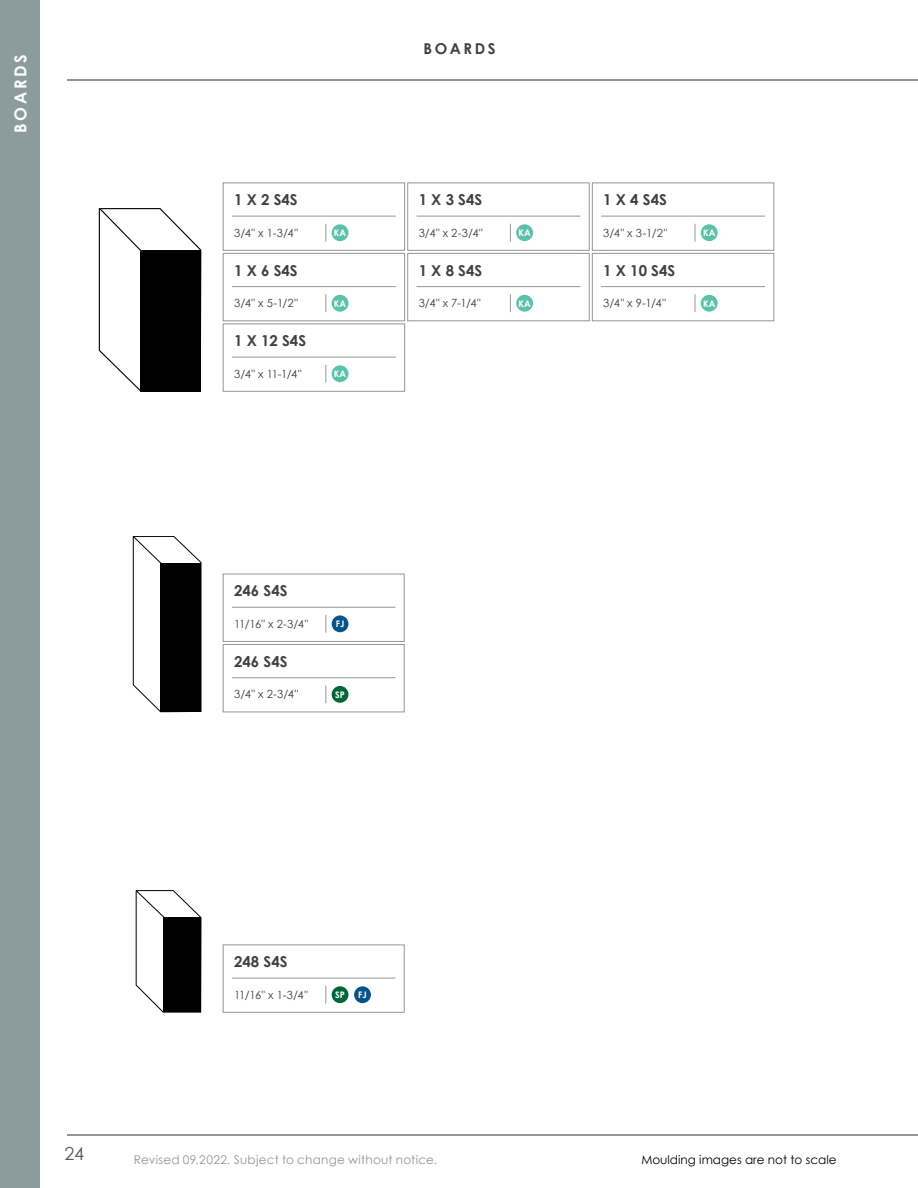
<style>
.page{position:relative;width:918px;height:1188px;background:#fff}
.page>*{position:absolute;margin:0;border:0;box-sizing:border-box;transform-origin:0 0}
.t1{font:18px "Century Gothic";color:#58595b}
.t2{font:700 16.5px "Century Gothic";color:#fff}
.t3{font:700 15px "Century Gothic";color:#414042}
.t4{font:12px "Century Gothic";letter-spacing:.02em;color:#939598}
.t5{font:12px "Century Gothic";color:#000}
.t6{font:11.25px "Century Gothic";letter-spacing:-.095em;color:#414042}
.t7{font:700 9px "Century Gothic";color:#fff}
</style>
<div class="page">
<div style="left:0;top:0;width:40px;height:1188px;background:#8c9c9d"></div>
<hr style="left:68px;top:80px;width:850px;height:1px;background:#939598">
<hr style="left:68px;top:1134px;width:850px;height:1px;background:#939598">
<hr style="left:232px;top:216px;width:164px;height:1px;background:#939598">
<svg style="left:326px;top:224px;width:1px;height:18px"></svg>
<div style="left:332px;top:224px;width:16px;height:17px;background:#5ac2a8;border-radius:50%"></div>
<hr style="left:232px;top:286px;width:164px;height:1px;background:#939598">
<svg style="left:326px;top:294px;width:1px;height:18px"></svg>
<div style="left:332px;top:295px;width:16px;height:17px;background:#5ac2a8;border-radius:50%"></div>
<div style="left:223px;top:253px;width:182px;height:68px;border:1px solid #939598"></div>
<hr style="left:232px;top:357px;width:164px;height:1px;background:#939598">
<svg style="left:326px;top:365px;width:1px;height:18px"></svg>
<div style="left:332px;top:365px;width:16px;height:17px;background:#5ac2a8;border-radius:50%"></div>
<div style="left:223px;top:324px;width:182px;height:68px;border:1px solid #939598"></div>
<hr style="left:417px;top:216px;width:163px;height:1px;background:#939598">
<svg style="left:510px;top:224px;width:1px;height:18px"></svg>
<div style="left:516px;top:224px;width:17px;height:17px;background:#5ac2a8;border-radius:50%"></div>
<hr style="left:417px;top:286px;width:163px;height:1px;background:#939598">
<svg style="left:510px;top:294px;width:1px;height:18px"></svg>
<div style="left:516px;top:295px;width:17px;height:17px;background:#5ac2a8;border-radius:50%"></div>
<div style="left:408px;top:253px;width:181px;height:68px;border:1px solid #939598"></div>
<hr style="left:601px;top:216px;width:164px;height:1px;background:#939598">
<svg style="left:695px;top:224px;width:1px;height:18px"></svg>
<div style="left:701px;top:224px;width:17px;height:17px;background:#5ac2a8;border-radius:50%"></div>
<hr style="left:601px;top:286px;width:164px;height:1px;background:#939598">
<svg style="left:695px;top:294px;width:1px;height:18px"></svg>
<div style="left:701px;top:295px;width:17px;height:17px;background:#5ac2a8;border-radius:50%"></div>
<div style="left:592px;top:253px;width:182px;height:68px;border:1px solid #939598"></div>
<hr style="left:232px;top:677px;width:163px;height:1px;background:#939598">
<svg style="left:326px;top:685px;width:1px;height:18px"></svg>
<div style="left:332px;top:686px;width:16px;height:17px;background:#006838;border-radius:50%"></div>
<div style="left:223px;top:644px;width:181px;height:68px;border:1px solid #939598"></div>
<hr style="left:232px;top:607px;width:163px;height:1px;background:#939598">
<svg style="left:326px;top:615px;width:1px;height:18px"></svg>
<div style="left:332px;top:615px;width:16px;height:17px;background:#05548c;border-radius:50%"></div>
<div style="left:223px;top:574px;width:181px;height:68px;border:1px solid #939598"></div>
<svg style="left:133px;top:536px;width:68px;height:176px"></svg>
<div style="left:160px;top:563px;width:41px;height:149px;background:#000"></div>
<svg style="left:99px;top:208px;width:102px;height:184px"></svg>
<hr style="left:232px;top:978px;width:163px;height:1px;background:#939598">
<svg style="left:326px;top:986px;width:1px;height:18px"></svg>
<div style="left:332px;top:986px;width:16px;height:17px;background:#006838;border-radius:50%"></div>
<div style="left:354px;top:986px;width:17px;height:17px;background:#05548c;border-radius:50%"></div>
<svg style="left:136px;top:890px;width:65px;height:122px"></svg>
<div style="left:163px;top:917px;width:38px;height:95px;background:#000"></div>
<h2 class="t2" style="left:8px;top:133px;width:79px;rotate:-90deg">Boards</h2>
<h3 class="t3" style="left:234px;top:188px;width:65px">1 X 2 S4S</h3>
<p class="t6" style="left:234px;top:225px;width:65px">3/4" x 1-3/4"</p>
<p class="t7" style="left:334px;top:226px;width:14px">KA</p>
<h3 class="t3" style="left:234px;top:259px;width:65px">1 X 6 S4S</h3>
<p class="t6" style="left:234px;top:295px;width:65px">3/4" x 5-1/2"</p>
<p class="t7" style="left:334px;top:297px;width:14px">KA</p>
<h3 class="t3" style="left:234px;top:329px;width:73px">1 X 12 S4S</h3>
<p class="t6" style="left:234px;top:366px;width:69px">3/4" x 11-1/4"</p>
<p class="t7" style="left:334px;top:367px;width:14px">KA</p>
<h3 class="t3" style="left:424px;top:37px;width:74px">BOARDS</h3>
<h3 class="t3" style="left:419px;top:188px;width:65px">1 X 3 S4S</h3>
<p class="t6" style="left:419px;top:225px;width:66px">3/4" x 2-3/4"</p>
<p class="t7" style="left:519px;top:226px;width:14px">KA</p>
<h3 class="t3" style="left:419px;top:259px;width:65px">1 X 8 S4S</h3>
<p class="t6" style="left:419px;top:295px;width:64px">3/4" x 7-1/4"</p>
<p class="t7" style="left:519px;top:297px;width:14px">KA</p>
<h3 class="t3" style="left:603px;top:188px;width:65px">1 X 4 S4S</h3>
<p class="t6" style="left:603px;top:225px;width:65px">3/4" x 3-1/2"</p>
<p class="t7" style="left:703px;top:226px;width:14px">KA</p>
<h3 class="t3" style="left:603px;top:259px;width:73px">1 X 10 S4S</h3>
<p class="t6" style="left:603px;top:295px;width:64px">3/4" x 9-1/4"</p>
<p class="t7" style="left:703px;top:297px;width:14px">KA</p>
<h3 class="t3" style="left:234px;top:579px;width:55px">246 S4S</h3>
<p class="t6" style="left:234px;top:616px;width:76px">11/16" x 2-3/4"</p>
<p class="t7" style="left:336px;top:617px;width:10px">FJ</p>
<h3 class="t3" style="left:234px;top:650px;width:55px">246 S4S</h3>
<p class="t6" style="left:234px;top:686px;width:66px">3/4" x 2-3/4"</p>
<p class="t7" style="left:335px;top:688px;width:11px">SP</p>
<h3 class="t3" style="left:234px;top:950px;width:55px">248 S4S</h3>
<p class="t6" style="left:234px;top:987px;width:75px">11/16" x 1-3/4"</p>
<p class="t7" style="left:335px;top:988px;width:11px">SP</p>
<p class="t7" style="left:358px;top:988px;width:10px">FJ</p>
<h1 class="t1" style="left:64px;top:1141px;width:21px">24</h1>
<p class="t4" style="left:134px;top:1151px;width:305px">Revised 09.2022. Subject to change without notice.</p>
<p class="t5" style="left:641px;top:1151px;width:197px">Moulding images are not to scale</p>
</div>
